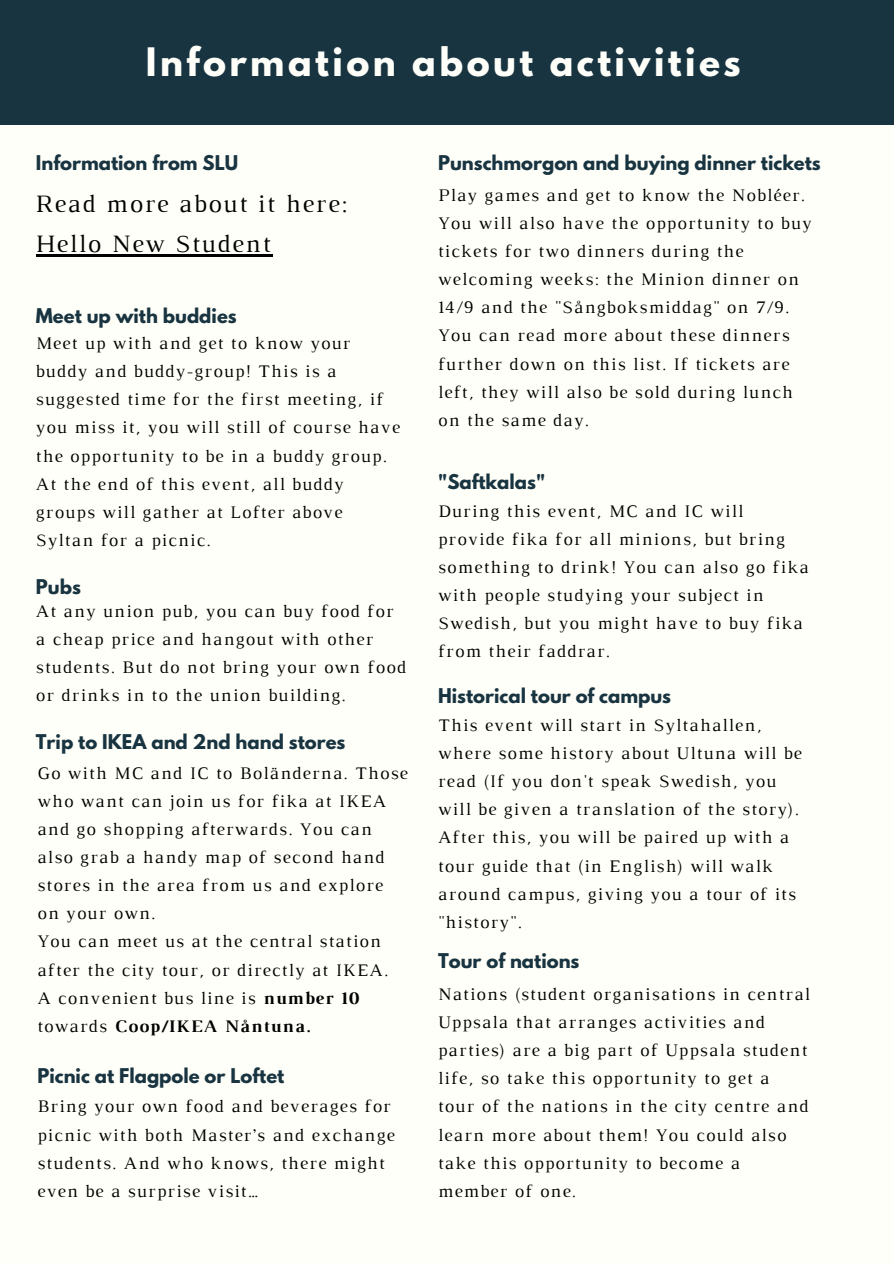
<style>
.page{position:relative;width:894px;height:1264px;background:#fff}
.page>*{position:absolute;margin:0;border:0;box-sizing:border-box;transform-origin:0 0}
.t1{font:700 34.8px "League Spartan";letter-spacing:.1em;color:#fffff9}
.t2{font:25.5px/39.3px "Luthier";letter-spacing:.07em;color:#000}
.t3{font:18px/28.2px "Luthier";letter-spacing:.07em;color:#000}
.t4{font:700 18px "League Spartan";color:#193441}
.s1{font-weight:700}
</style>
<div class="page">
<div style="left:0;top:0;width:893px;height:1263px;background:#fffff9"></div>
<div style="left:0;top:0;width:414px;height:125px;background:#193441"></div>
<div style="left:476px;top:0;width:417px;height:125px;background:#193441"></div>
<div style="left:260px;top:0;width:433px;height:125px;background:#193441"></div>
<hr style="left:36px;top:254px;width:236px;height:2px;background:#000">
<p class="t1" style="left:146px;top:44px;width:596px">Information about activities</p>
<p class="t4" style="left:36px;top:154px;width:204px">Information from SLU</p>
<p class="t2" style="left:36px;top:186px;width:313px">Read more about it here:<br>Hello New Student</p>
<h3 class="t4" style="left:36px;top:307px;width:202px">Meet up with buddies</h3>
<h1 class="t3" style="left:36px;top:330px;width:365px">Meet up with and get to know your buddy and buddy-group! This is a suggested time for the first meeting, if you miss it, you will still of course have the opportunity to be in a buddy group.<br>At the end of this event, all buddy groups will gather at Lofter above Syltan for a picnic.</h1>
<p class="t4" style="left:36px;top:577px;width:46px">Pubs</p>
<h3 class="t3" style="left:36px;top:598px;width:371px">At any union pub, you can buy food for a cheap price and hangout with other students. But do not bring your own food or drinks in to the union building.</h3>
<p class="t4" style="left:36px;top:732px;width:311px">Trip to IKEA and 2nd hand stores</p>
<h3 class="t3" style="left:37px;top:760px;width:372px">Go with MC and IC to Boländerna. Those who want can join us for fika at IKEA and go shopping afterwards. You can also grab a handy map of second hand stores in the area from us and explore on your own.</h3>
<p class="t3" style="left:37px;top:928px;width:352px">You can meet us at the central station after the city tour, or directly at IKEA.<br>A convenient bus line is <span class="s1">number 10 </span>towards <span class="s1">Coop/IKEA Nåntuna.</span></p>
<h2 class="t4" style="left:37px;top:1066px;width:248px">Picnic at Flagpole or Loftet</h2>
<h3 class="t3" style="left:37px;top:1093px;width:359px">Bring your own food and beverages for picnic with both Master’s and exchange students. And who knows, there might even be a surprise visit…</h3>
<p class="t4" style="left:438px;top:154px;width:384px">Punschmorgon and buying dinner tickets</p>
<h3 class="t3" style="left:438px;top:182px;width:368px">Play games and get to know the Nobléer.</h3>
<p class="t3" style="left:438px;top:210px;width:375px">You will also have the opportunity to buy tickets for two dinners during the welcoming weeks: the Minion dinner on 14/9 and the "Sångboksmiddag" on 7/9.<br>You can read more about these dinners further down on this list. If tickets are left, they will also be sold during lunch on the same day.</p>
<h3 class="t4" style="left:438px;top:473px;width:109px">"Saftkalas"</h3>
<p class="t3" style="left:438px;top:498px;width:372px">During this event, MC and IC will provide fika for all minions, but bring something to drink! You can also go fika with people studying your subject in Swedish, but you might have to buy fika from their faddrar.</p>
<h3 class="t4" style="left:438px;top:686px;width:234px">Historical tour of campus</h3>
<p class="t3" style="left:438px;top:712px;width:365px">This event will start in Syltahallen, where some history about Ultuna will be read (If you don't speak Swedish, you will be given a translation of the story).<br>After this, you will be paired up with a tour guide that (in English) will walk around campus, giving you a tour of its "history".</p>
<h3 class="t4" style="left:438px;top:951px;width:143px">Tour of nations</h3>
<p class="t3" style="left:438px;top:981px;width:373px">Nations (student organisations in central Uppsala that arranges activities and parties) are a big part of Uppsala student life, so take this opportunity to get a tour of the nations in the city centre and learn more about them! You could also take this opportunity to become a member of one.</p>
</div>
